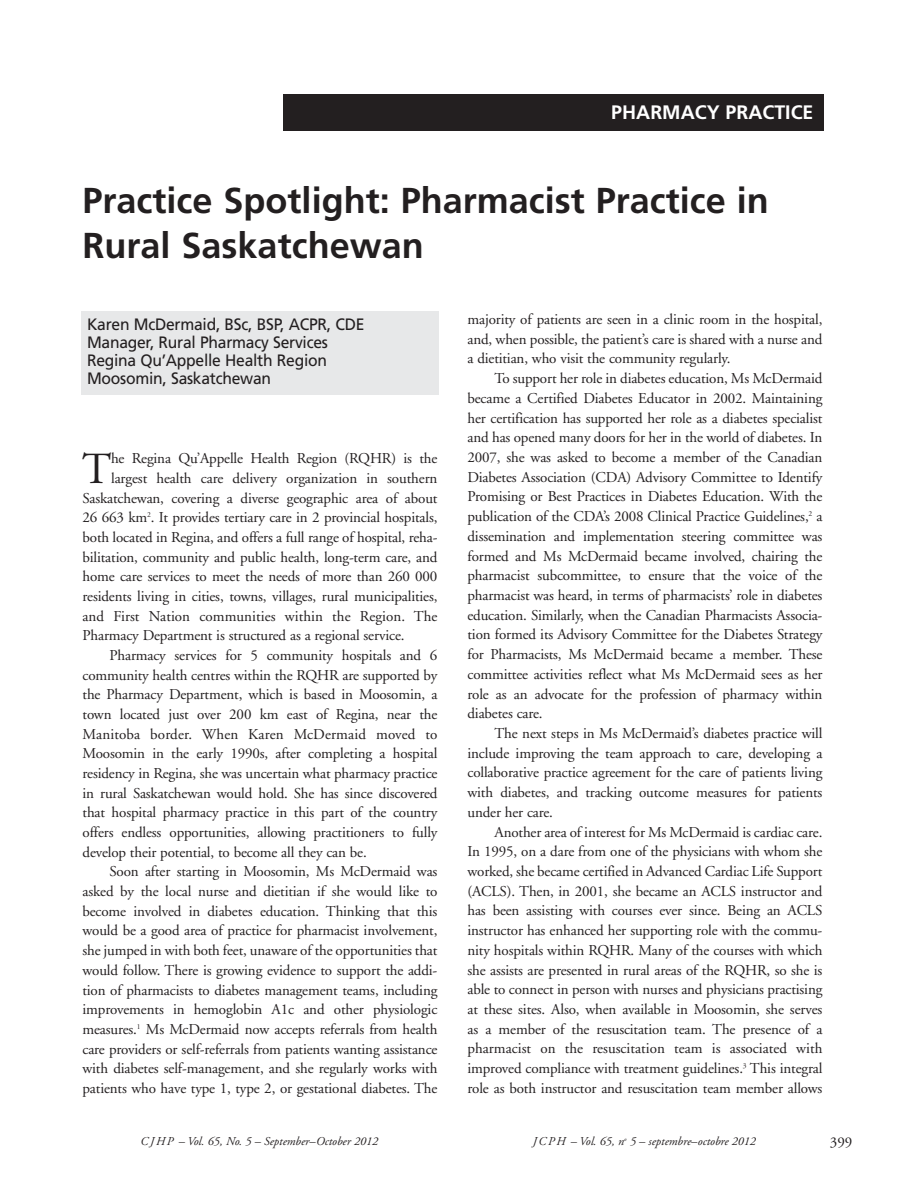
<style>
.page{position:relative;width:905px;height:1202px;background:#fff}
.page>*{position:absolute;margin:0;border:0;box-sizing:border-box;transform-origin:0 0}
.t1{font:44.4px "Adobe Garamond";color:#231f20}
.t2{font:700 36px/45px "Frutiger";color:#231f20}
.t3{font:700 19.5px "Frutiger";color:#fff}
.t4{font:16.5px/18px "Frutiger";letter-spacing:-.015em;color:#231f20;scale:.95 1}
.t5{font:15px/19.6px "Adobe Garamond";letter-spacing:-.01em;color:#231f20;text-align:justify}
.t6{font:15px "Adobe Garamond";letter-spacing:.01em;color:#231f20}
.t7{font:italic 12px "Adobe Garamond";color:#231f20}
</style>
<div class="page">
<div style="left:284px;top:94px;width:540px;height:36px;background:#231f20"></div>
<div style="left:81px;top:312px;width:358px;height:83px;background:#e7e8e9"></div>
<h3 class="t3" style="left:611px;top:105px;width:204px">PHARMACY PRACTICE</h3>
<h2 class="t2" style="left:82px;top:181px;width:687px">Practice Spotlight: Pharmacist Practice in<br>Rural Saskatchewan</h2>
<p class="t4" style="left:87px;top:316px;width:294px">Karen McDermaid, BSc, BSP, ACPR, CDE<br>Manager, Rural Pharmacy Services<br>Regina Qu’Appelle Health Region<br>Moosomin, Saskatchewan</p>
<p class="t5" style="left:467px;top:311px;width:356px">majority of patients are seen in a clinic room in the hospital, and, when possible, the patient’s care is shared with a nurse and a dietitian, who visit the community regularly.</p>
<p class="t5" style="left:467px;top:370px;width:356px;text-indent:27px">To support her role in diabetes education, Ms McDermaid became a Certified Diabetes Educator in 2002. Maintaining her certification has supported her role as a diabetes specialist and has opened many doors for her in the world of diabetes. In 2007, she was asked to become a member of the Canadian Diabetes Association (CDA) Advisory Committee to Identify Promising or Best Practices in Diabetes Education. With the publication of the CDA’s 2008 Clinical Practice Guidelines,<sup>2</sup> a dissemination and implementation steering committee was formed and Ms McDermaid became involved, chairing the pharmacist subcommittee, to ensure that the voice of the pharmacist was heard, in terms of pharmacists’ role in diabetes education. Similarly, when the Canadian Pharmacists Associa&shy;tion formed its Advisory Committee for the Diabetes Strategy for Pharmacists, Ms McDermaid became a member. These committee activities reflect what Ms McDermaid sees as her role as an advocate for the profession of pharmacy within diabetes care.</p>
<p class="t5" style="left:467px;top:724px;width:356px;text-indent:27px">The next steps in Ms McDermaid’s diabetes practice will include improving the team approach to care, developing a collaborative practice agreement for the care of patients living with diabetes, and tracking outcome measures for patients under her care.</p>
<p class="t5" style="left:467px;top:823px;width:356px;text-indent:27px">Another area of interest for Ms McDermaid is cardiac care.<br>In 1995, on a dare from one of the physicians with whom she worked, she became certified in Advanced Cardiac Life Support (ACLS). Then, in 2001, she became an ACLS instructor and has been assisting with courses ever since. Being an ACLS instructor has enhanced her supporting role with the commu&shy;nity hospitals within RQHR. Many of the courses with which she assists are presented in rural areas of the RQHR, so she is able to connect in person with nurses and physicians practising at these sites. Also, when available in Moosomin, she serves as a member of the resuscitation team. The presence of a pharmacist on the resuscitation team is associated with improved compliance with treatment guidelines.<sup>3</sup> This integral role as both instructor and resuscitation team member allows</p>
<h1 class="t1" style="left:82px;top:451px;width:31px">T</h1>
<p class="t5" style="left:111px;top:450px;width:328px">he Regina Qu’Appelle Health Region (RQHR) is the</p>
<p class="t5" style="left:111px;top:469px;width:328px">largest health care delivery organization in southern</p>
<p class="t5" style="left:82px;top:489px;width:356px">Saskatchewan, covering a diverse geographic area of about</p>
<p class="t5" style="left:83px;top:509px;width:356px">26 663 km<sup>2</sup>. It provides tertiary care in 2 provincial hospitals,</p>
<p class="t5" style="left:82px;top:528px;width:356px">both located in Regina, and offers a full range of hospital, reha-</p>
<p class="t5" style="left:82px;top:548px;width:356px">bilitation, community and public health, long-term care, and</p>
<p class="t5" style="left:82px;top:568px;width:356px">home care services to meet the needs of more than 260 000</p>
<p class="t5" style="left:82px;top:587px;width:356px">residents living in cities, towns, villages, rural municipalities,</p>
<p class="t5" style="left:82px;top:607px;width:356px">and First Nation communities within the Region. The</p>
<p class="t5" style="left:82px;top:627px;width:323px">Pharmacy Department is structured as a regional service.</p>
<p class="t5" style="left:109px;top:646px;width:329px">Pharmacy services for 5 community hospitals and 6</p>
<p class="t5" style="left:82px;top:666px;width:356px">community health centres within the RQHR are supported by</p>
<p class="t5" style="left:82px;top:686px;width:356px">the Pharmacy Department, which is based in Moosomin, a</p>
<p class="t5" style="left:82px;top:705px;width:356px">town located just over 200 km east of Regina, near the</p>
<p class="t6" style="left:82px;top:728px;width:356px">Manitoba border. When Karen McDermaid moved to</p>
<p class="t5" style="left:82px;top:745px;width:356px">Moosomin in the early 1990s, after completing a hospital</p>
<p class="t5" style="left:82px;top:764px;width:356px">residency in Regina, she was uncertain what pharmacy practice</p>
<p class="t5" style="left:82px;top:784px;width:356px">in rural Saskatchewan would hold. She has since discovered</p>
<p class="t5" style="left:82px;top:804px;width:356px">that hospital pharmacy practice in this part of the country</p>
<p class="t5" style="left:82px;top:823px;width:356px">offers endless opportunities, allowing practitioners to fully</p>
<p class="t5" style="left:82px;top:843px;width:286px">develop their potential, to become all they can be.</p>
<p class="t5" style="left:109px;top:863px;width:329px">Soon after starting in Moosomin, Ms McDermaid was</p>
<p class="t5" style="left:82px;top:882px;width:356px">asked by the local nurse and dietitian if she would like to</p>
<p class="t5" style="left:82px;top:902px;width:356px">become involved in diabetes education. Thinking that this</p>
<p class="t5" style="left:82px;top:922px;width:356px">would be a good area of practice for pharmacist involvement,</p>
<p class="t5" style="left:82px;top:941px;width:356px">she jumped in with both feet, unaware of the opportunities that</p>
<p class="t5" style="left:82px;top:961px;width:356px">would follow. There is growing evidence to support the addi-</p>
<p class="t5" style="left:82px;top:981px;width:356px">tion of pharmacists to diabetes management teams, including</p>
<p class="t5" style="left:82px;top:1000px;width:356px">improvements in hemoglobin A1c and other physiologic</p>
<p class="t5" style="left:82px;top:1020px;width:356px">measures.<sup>1</sup> Ms McDermaid now accepts referrals from health</p>
<p class="t5" style="left:82px;top:1040px;width:356px">care providers or self-referrals from patients wanting assistance</p>
<p class="t5" style="left:82px;top:1060px;width:356px">with diabetes self-management, and she regularly works with</p>
<p class="t5" style="left:82px;top:1079px;width:356px">patients who have type 1, type 2, or gestational diabetes. The</p>
<p class="t7" style="left:141px;top:1136px;width:239px">CJHP – Vol. 65, No. 5 – September–October 2012</p>
<p class="t7" style="left:532px;top:1136px;width:225px">JCPH – Vol. 65, n<sup>o</sup> 5 – septembre–octobre 2012</p>
<p class="t5" style="left:830px;top:1133px;width:24px">399</p>
</div>
